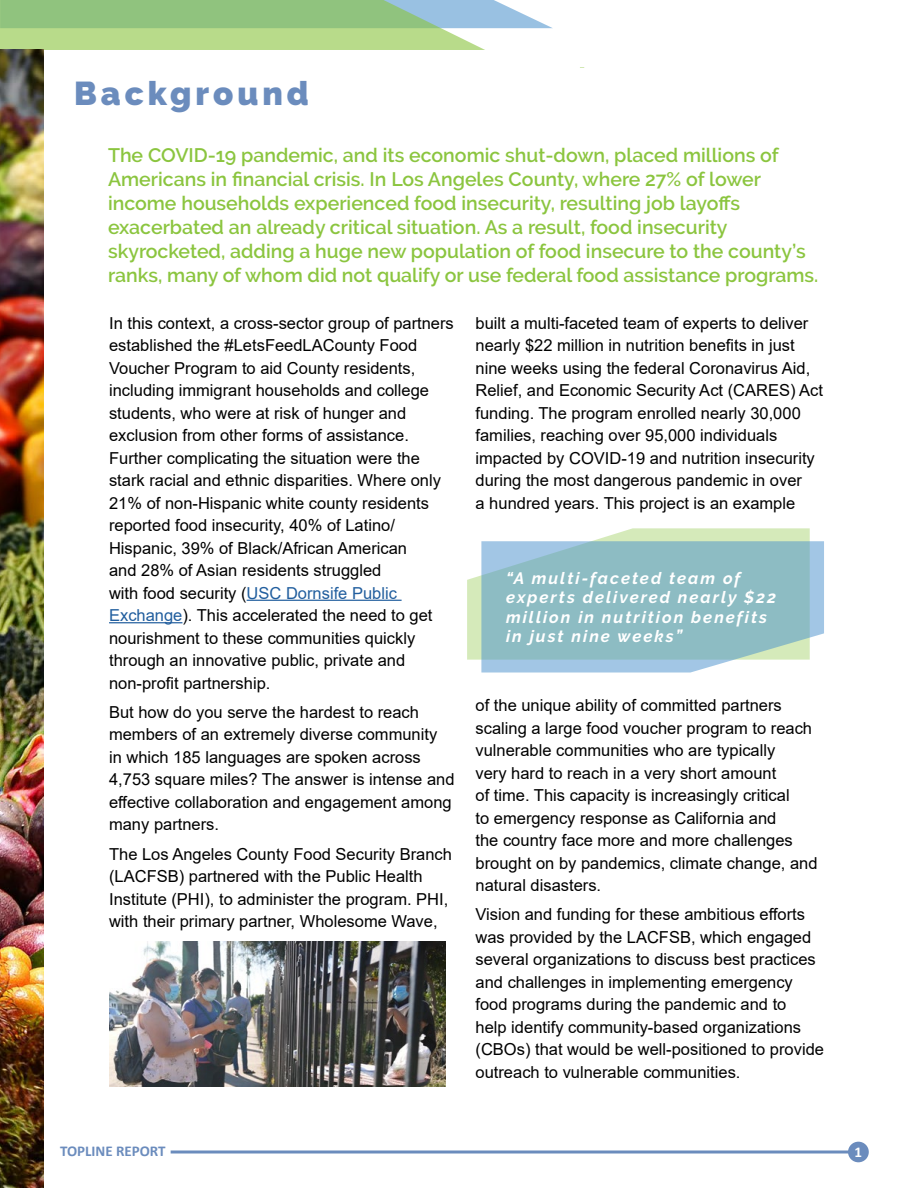
<style>
.page{position:relative;width:918px;height:1188px;background:#fff}
.page>*{position:absolute;margin:0;border:0;box-sizing:border-box;transform-origin:0 0}
.t1{font:900 33px "Raleway";letter-spacing:.12em;color:#6b8cbd}
.Intro_Paragraph{font:600 19.5px/24px "Raleway";color:#8bc53f}
.t2{font:16.5px/22.5px "Arial";color:#000}
.Pull_Quote{font:italic 700 16.5px/19.5px "Raleway";letter-spacing:.12em;color:#fff}
.t3{font:700 15px "Calibri";color:#6b8cbd}
.t4{font:700 15px "Calibri";color:#fff}
.s1{color:#215e9e}
</style>
<div class="page">
<svg style="left:171px;top:1150px;width:677px;height:4px;background:#8fa8cd"></svg>
<div style="left:848px;top:1142px;width:21px;height:20px;background:#6b8cbd;border-radius:50%"></div>
<hr style="left:247px;top:600px;width:155px;height:1px;background:#215e9e">
<hr style="left:109px;top:622px;width:73px;height:1px;background:#215e9e">
<svg style="left:0;top:0;width:553px;height:50px;background:#aad19a"></svg>
<svg style="left:467px;top:528px;width:343px;height:132px;fill:#d5eaba"></svg>
<svg style="left:481px;top:541px;width:343px;height:132px;background:#96c1ca"></svg>
<img style="left:0;top:49px;width:43px;height:1139px">
<img style="left:109px;top:942px;width:337px;height:144px">
<h1 class="t1" style="left:74px;top:75px;width:236px">Background</h1>
<p class="Intro_Paragraph" style="left:108px;top:143px;width:712px">The COVID-19 pandemic, and its economic shut-down, placed millions of Americans in financial crisis. In Los Angeles County, where 27% of lower income households experienced food insecurity, resulting job layoffs exacerbated an already critical situation. As a result, food insecurity skyrocketed, adding a huge new population of food insecure to the county’s ranks, many of whom did not qualify or use federal food assistance programs.</p>
<p class="t2" style="left:109px;top:311px;width:346px">In this context, a cross-sector group of partners established the #LetsFeedLACounty Food Voucher Program to aid County residents, including immigrant households and college students, who were at risk of hunger and exclusion from other forms of assistance.<br>Further complicating the situation were the stark racial and ethnic disparities. Where only 21% of non-Hispanic white county residents reported food insecurity, 40% of Latino/ Hispanic, 39% of Black/African American<br>and 28% of Asian residents struggled<br>with food security (<span class="s1">USC Dornsife Public Exchange</span>). This accelerated the need to get nourishment to these communities quickly through an innovative public, private and non-profit partnership.</p>
<p class="t2" style="left:109px;top:701px;width:347px">But how do you serve the hardest to reach members of an extremely diverse community<br>in which 185 languages are spoken across 4,753 square miles? The answer is intense and effective collaboration and engagement among many partners.</p>
<p class="t2" style="left:109px;top:842px;width:345px">The Los Angeles County Food Security Branch (LACFSB) partnered with the Public Health Institute (PHI), to administer the program. PHI, with their primary partner, Wholesome Wave,</p>
<p class="t2" style="left:476px;top:311px;width:349px">built a multi-faceted team of experts to deliver nearly $22 million in nutrition benefits in just nine weeks using the federal Coronavirus Aid, Relief, and Economic Security Act (CARES) Act funding. The program enrolled nearly 30,000 families, reaching over 95,000 individuals impacted by COVID-19 and nutrition insecurity during the most dangerous pandemic in over<br>a hundred years. This project is an example</p>
<p class="Pull_Quote" style="left:506px;top:568px;width:272px">“A multi-faceted team of experts delivered nearly $22 million in nutrition benefits in just nine weeks”</p>
<p class="t2" style="left:476px;top:694px;width:344px">of the unique ability of committed partners scaling a large food voucher program to reach vulnerable communities who are typically<br>very hard to reach in a very short amount<br>of time. This capacity is increasingly critical<br>to emergency response as California and<br>the country face more and more challenges brought on by pandemics, climate change, and natural disasters.</p>
<p class="t2" style="left:476px;top:903px;width:350px">Vision and funding for these ambitious efforts was provided by the LACFSB, which engaged several organizations to discuss best practices and challenges in implementing emergency food programs during the pandemic and to<br>help identify community-based organizations (CBOs) that would be well-positioned to provide outreach to vulnerable communities.</p>
<p class="t3" style="left:60px;top:1141px;width:107px">TOPLINE REPORT</p>
<p class="t4" style="left:854px;top:1141px;width:9px">1</p>
</div>
